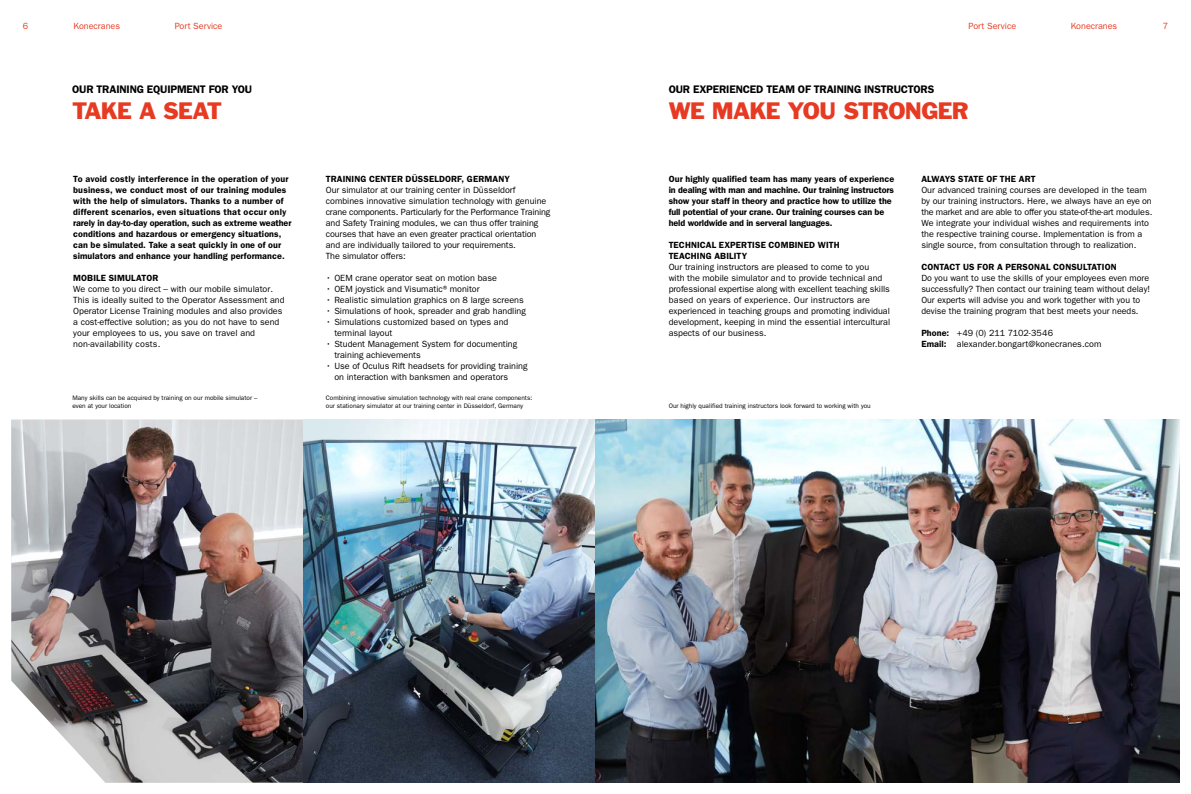
<style>
.page{position:relative;width:1191px;height:794px;background:#fff}
.page>*{position:absolute;margin:0;border:0;box-sizing:border-box;transform-origin:0 0}
.t1{font:22px "Franklin Gothic Std";letter-spacing:-.035em;color:#e73a22}
.t2{font:600 11px "ITC Franklin Gothic Std";letter-spacing:-.015em;color:#000}
.t3{font:9px/11px "ITC Franklin Gothic Std";color:#000}
.t4{font:600 9px/11px "ITC Franklin Gothic Std";letter-spacing:.01em;color:#000}
.t5{font:600 9px/11px "ITC Franklin Gothic Std";letter-spacing:-.01em;color:#000}
.t6{font:9px "ITC Franklin Gothic Std";color:#e73a22}
.t7{font:6.5px/8px "ITC Franklin Gothic Std";color:#000}
.s1{font-weight:600}
</style>
<div class="page">
<img style="left:11px;top:420px;width:292px;height:362px">
<img style="left:303px;top:420px;width:876px;height:362px">
<p class="t6" style="left:23px;top:21px;width:7px">6</p>
<p class="t6" style="left:74px;top:21px;width:48px">Konecranes</p>
<p class="t6" style="left:175px;top:21px;width:49px">Port Service</p>
<p class="t6" style="left:968px;top:21px;width:49px">Port Service</p>
<p class="t6" style="left:1070px;top:21px;width:48px">Konecranes</p>
<p class="t6" style="left:1162px;top:21px;width:7px">7</p>
<p class="t2" style="left:72px;top:82px;width:181px">OUR TRAINING EQUIPMENT FOR YOU</p>
<p class="t2" style="left:668px;top:82px;width:267px">OUR EXPERIENCED TEAM OF TRAINING INSTRUCTORS</p>
<h1 class="t1" style="left:72px;top:96px;width:151px">TAKE A SEAT</h1>
<h1 class="t1" style="left:668px;top:96px;width:302px">WE MAKE YOU STRONGER</h1>
<p class="t4" style="left:73px;top:173px;width:220px">To avoid costly interference in the operation of your business, we conduct most of our training modules with the help of simulators. Thanks to a number of different scenarios, even situations that occur only rarely in day-to-day operation, such as extreme weather conditions and hazardous or emergency situations, can be simulated. Take a seat quickly in one of our simulators and enhance your handling performance.</p>
<p class="t4" style="left:73px;top:272px;width:87px">MOBILE SIMULATOR</p>
<p class="t3" style="left:73px;top:283px;width:213px">We come to you direct – with our mobile simulator.<br>This is ideally suited to the Operator Assessment and Operator License Training modules and also provides a cost-effective solution; as you do not have to send your employees to us, you save on travel and non-availability costs.</p>
<p class="t4" style="left:326px;top:173px;width:185px">TRAINING CENTER DÜSSELDORF, GERMANY</p>
<p class="t3" style="left:326px;top:184px;width:226px">Our simulator at our training center in Düsseldorf combines innovative simulation technology with genuine crane components. Particularly for the Performance Training and Safety Training modules, we can thus offer training courses that have an even greater practical orientation and are individually tailored to your requirements.<br>The simulator offers:</p>
<p class="t3" style="left:326px;top:272px;width:173px">• OEM crane operator seat on motion base</p>
<p class="t3" style="left:326px;top:283px;width:155px">• OEM joystick and Visumatic®monitor</p>
<p class="t3" style="left:326px;top:294px;width:199px">• Realistic simulation graphics on 8 large screens</p>
<p class="t3" style="left:326px;top:305px;width:202px">• Simulations of hook, spreader and grab handling</p>
<p class="t3" style="left:334px;top:316px;width:176px;text-indent:-9px">• Simulations customized based on types and terminal layout</p>
<p class="t3" style="left:334px;top:338px;width:184px;text-indent:-9px">• Student Management System for documenting training achievements</p>
<p class="t3" style="left:334px;top:360px;width:195px;text-indent:-9px">• Use of Oculus Rift headsets for providing training on interaction with banksmen and operators</p>
<p class="t5" style="left:668px;top:173px;width:227px">Our highly qualified team has many years of experience in dealing with man and machine. Our training instructors show your staff in theory and practice how to utilize the full potential of your crane. Our training courses can be held worldwide and in serveral languages.</p>
<p class="t4" style="left:668px;top:239px;width:172px">TECHNICAL EXPERTISE COMBINED WITH<br>TEACHING ABILITY</p>
<p class="t3" style="left:668px;top:261px;width:223px">Our training instructors are pleased to come to you<br>with the mobile simulator and to provide technical and professional expertise along with excellent teaching skills based on years of experience. Our instructors are experienced in teaching groups and promoting individual development, keeping in mind the essential intercultural aspects of our business.</p>
<p class="t7" style="left:326px;top:394px;width:208px">Combining innovative simulation technology with real crane components: our stationary simulator at our training center in Düsseldorf, Germany</p>
<p class="t7" style="left:72px;top:394px;width:186px">Many skills can be acquired by training on our mobile simulator – even at your location</p>
<p class="t7" style="left:668px;top:402px;width:204px">Our highly qualified training instructors look forward to working with you</p>
<p class="t4" style="left:921px;top:173px;width:116px">ALWAYS STATE OF THE ART</p>
<p class="t3" style="left:921px;top:184px;width:233px">Our advanced training courses are developed in the team by our training instructors. Here, we always have an eye on the market and are able to offer you state-of-the-art modules.<br>We integrate your individual wishes and requirements into the respective training course. Implementation is from a single source, from consultation through to realization.</p>
<p class="t4" style="left:921px;top:261px;width:197px">CONTACT US FOR A PERSONAL CONSULTATION</p>
<p class="t3" style="left:921px;top:272px;width:230px">Do you want to use the skills of your employees even more successfully? Then contact our training team without delay!<br>Our experts will advise you and work together with you to devise the training program that best meets your needs.</p>
<p class="t3" style="left:921px;top:327px;width:182px"><span class="s1">Phone:</span> +49 (0) 211 7102-3546<br><span class="s1">Email:</span> alexander.bongart@konecranes.com</p>
</div>
